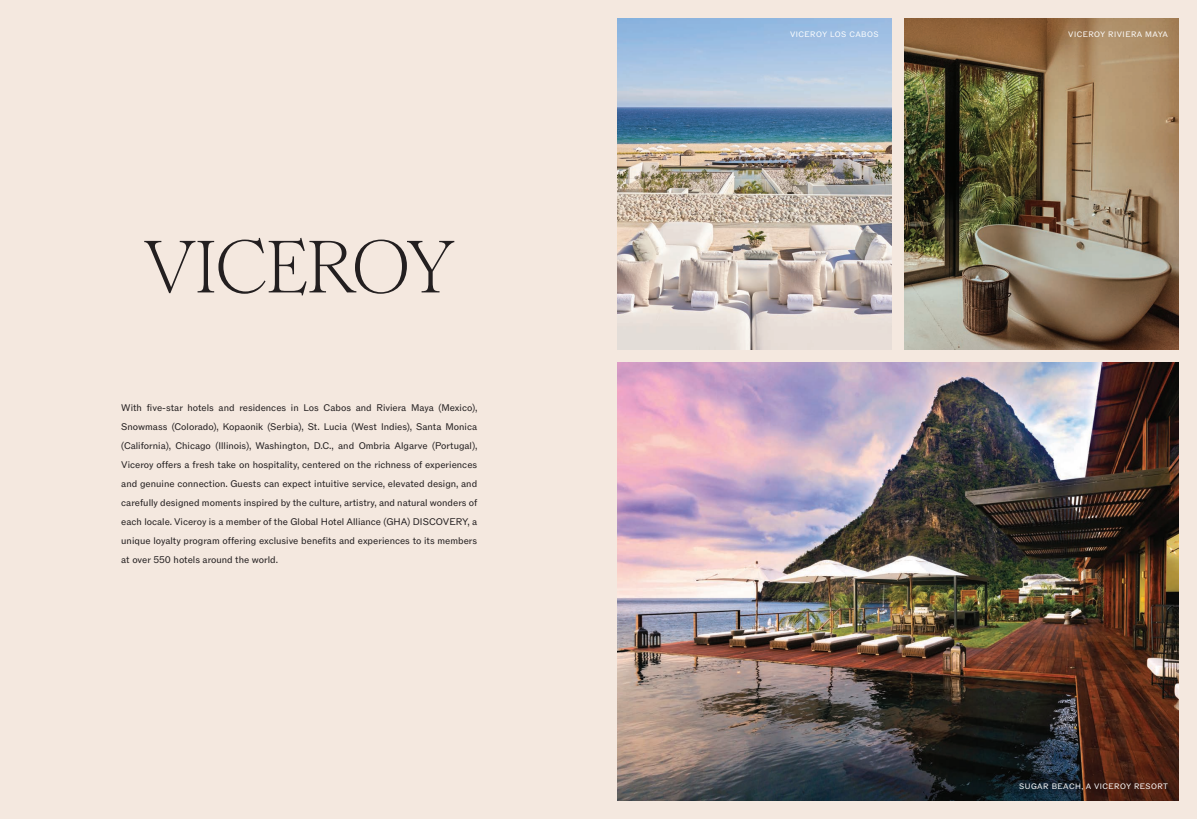
<style>
.page{position:relative;width:1197px;height:819px;background:#f4e8df}
.page>*{position:absolute;margin:0;border:0;box-sizing:border-box;transform-origin:0 0}
.t1{font:73.67px "Romie";letter-spacing:-.005em;color:#231f20}
.t2{font:9.62px/19.1px "ABCROM";color:#231f20;text-align:justify}
.t3{font:7.88px "ABCROM";letter-spacing:.06em;color:#fff}
</style>
<div class="page">
<img style="left:617px;top:19px;width:274px;height:331px">
<img style="left:904px;top:19px;width:274px;height:331px">
<img style="left:617px;top:362px;width:561px;height:438px">
<p class="t1" style="left:144px;top:202px;width:312px">VICEROY</p>
<p class="t2" style="left:121px;top:398px;width:358px">With five-star hotels and residences in Los Cabos and Riviera Maya (Mexico), Snowmass (Colorado), Kopaonik (Serbia), St. Lucia (West Indies), Santa Monica (California), Chicago (Illinois), Washington, D.C., and Ombria Algarve (Portugal), Viceroy offers a fresh take on hospitality, centered on the richness of experiences and genuine connection. Guests can expect intuitive service, elevated design, and carefully designed moments inspired by the culture, artistry, and natural wonders of each locale. Viceroy is a member of the Global Hotel Alliance (GHA) DISCOVERY, a unique loyalty program offering exclusive benefits and experiences to its members at over 550 hotels around the world.</p>
<p class="t3" style="left:790px;top:30px;width:90px">VICEROY LOS CABOS</p>
<p class="t3" style="left:1068px;top:30px;width:101px">VICEROY RIVIERA MAYA</p>
<p class="t3" style="left:1019px;top:782px;width:150px">SUGAR BEACH, A VICEROY RESORT</p>
</div>
